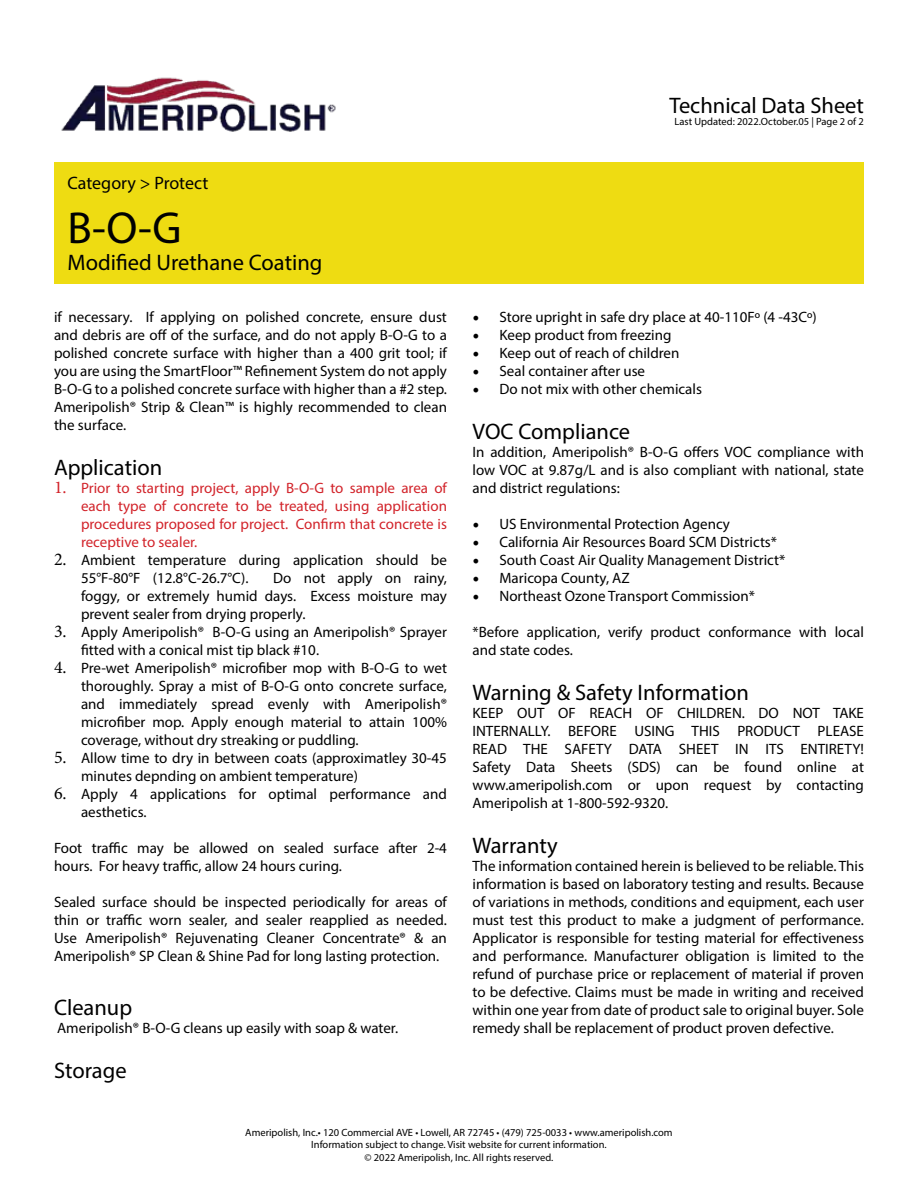
<style>
.page{position:relative;width:918px;height:1188px;background:#fff}
.page>*{position:absolute;margin:0;border:0;box-sizing:border-box;transform-origin:0 0}
.t1{font:45px "Myriad Pro";color:#000101}
.t2{font:22.5px "Myriad Pro";color:#000}
.t3{font:22.5px "Myriad Pro";color:#000101}
.t4{font:18px "Myriad Pro";color:#000101}
.t5{font:15px/18px "Myriad Pro";color:#000;text-align:justify}
.t6{font:15px/18px "Myriad Pro";color:#d2232a;text-align:justify}
.t7{font:10.5px/12.6px "Myriad Pro";color:#000;text-align:center}
.s1{font-family:"Minion Pro";font-size:18px}
</style>
<div class="page">
<img style="left:61px;top:77px;width:275px;height:55px">
<div style="left:54px;top:162px;width:810px;height:122px;background:#eedc12"></div>
<p class="t4" style="left:68px;top:172px;width:142px">Category &gt; Protect</p>
<h1 class="t1" style="left:68px;top:200px;width:116px">B-O-G</h1>
<h2 class="t3" style="left:68px;top:249px;width:256px">Modified Urethane Coating</h2>
<p class="t5" style="left:54px;top:307px;width:395px">if necessary. If applying on polished concrete, ensure dust and debris are off of the surface, and do not apply B-O-G to a polished concrete surface with higher than a 400 grit tool; if you are using the SmartFloor™ Refinement System do not apply B-O-G to a polished concrete surface with higher than a #2 step.<br>Ameripolish® Strip &amp; Clean™ is highly recommended to clean the surface.</p>
<h2 class="t2" style="left:54px;top:453px;width:110px">Application</h2>
<p class="t6" style="left:81px;top:478px;width:368px;text-indent:-27px"><span class="s1">1.</span> Prior to starting project, apply B-O-G to sample area of each type of concrete to be treated, using application procedures proposed for project. Confirm that concrete is receptive to sealer.</p>
<p class="t5" style="left:81px;top:550px;width:367px;text-indent:-27px"><span class="s1">2.</span> Ambient temperature during application should be<br>55°F-80°F (12.8°C-26.7°C).</p>
<p class="t5" style="left:81px;top:568px;width:368px;text-indent:192px">Do not apply on rainy, foggy, or extremely humid days. Excess moisture may prevent sealer from drying properly.</p>
<p class="t5" style="left:81px;top:622px;width:367px;text-indent:-27px"><span class="s1">3.</span> Apply Ameripolish® B-O-G using an Ameripolish® Sprayer fitted with a conical mist tip black #10.</p>
<p class="t5" style="left:81px;top:658px;width:368px;text-indent:-27px"><span class="s1">4.</span> Pre-wet Ameripolish® microfiber mop with B-O-G to wet thoroughly. Spray a mist of B-O-G onto concrete surface, and immediately spread evenly with Ameripolish® microfiber mop. Apply enough material to attain 100% coverage, without dry streaking or puddling.</p>
<p class="t5" style="left:81px;top:748px;width:367px;text-indent:-27px"><span class="s1">5.</span> Allow time to dry in between coats (approximatley 30-45 minutes depnding on ambient temperature)</p>
<p class="t5" style="left:81px;top:784px;width:368px;text-indent:-27px"><span class="s1">6.</span> Apply 4 applications for optimal performance and aesthetics.</p>
<p class="t5" style="left:54px;top:838px;width:395px">Foot traffic may be allowed on sealed surface after 2-4 hours. For heavy traffic, allow 24 hours curing.</p>
<p class="t5" style="left:54px;top:892px;width:395px">Sealed surface should be inspected periodically for areas of thin or traffic worn sealer, and sealer reapplied as needed.<br>Use Ameripolish® Rejuvenating Cleaner Concentrate® &amp; an Ameripolish® SP Clean &amp; Shine Pad for long lasting protection.</p>
<h2 class="t2" style="left:54px;top:993px;width:80px">Cleanup</h2>
<p class="t5" style="left:57px;top:1018px;width:342px">Ameripolish® B-O-G cleans up easily with soap &amp; water.</p>
<h2 class="t2" style="left:54px;top:1056px;width:74px">Storage</h2>
<h2 class="t2" style="left:669px;top:91px;width:196px">Technical Data Sheet</h2>
<p class="t7" style="left:675px;top:115px;width:191px">Last Updated: 2022.October.05 | Page 2 of 2</p>
<p class="t5" style="left:472px;top:307px;width:346px"><span class="s1">•</span> Store upright in safe dry place at 40-110Fº (4 -43Cº)</p>
<p class="t5" style="left:472px;top:325px;width:201px"><span class="s1">•</span> Keep product from freezing</p>
<p class="t5" style="left:472px;top:343px;width:208px"><span class="s1">•</span> Keep out of reach of children</p>
<p class="t5" style="left:472px;top:361px;width:174px"><span class="s1">•</span> Seal container after use</p>
<p class="t5" style="left:472px;top:379px;width:231px"><span class="s1">•</span> Do not mix with other chemicals</p>
<h2 class="t2" style="left:472px;top:417px;width:159px">VOC Compliance</h2>
<p class="t5" style="left:472px;top:442px;width:393px">In addition, Ameripolish® B-O-G offers VOC compliance with low VOC at 9.87g/L and is also compliant with national, state and district regulations:</p>
<p class="t5" style="left:472px;top:514px;width:259px"><span class="s1">•</span> US Environmental Protection Agency</p>
<p class="t5" style="left:472px;top:532px;width:306px"><span class="s1">•</span> California Air Resources Board SCM Districts*</p>
<p class="t5" style="left:472px;top:550px;width:314px"><span class="s1">•</span> South Coast Air Quality Management District*</p>
<p class="t5" style="left:472px;top:568px;width:159px"><span class="s1">•</span> Maricopa County, AZ</p>
<p class="t5" style="left:472px;top:586px;width:284px"><span class="s1">•</span> Northeast Ozone Transport Commission*</p>
<p class="t5" style="left:472px;top:622px;width:393px">*Before application, verify product conformance with local and state codes.</p>
<h2 class="t2" style="left:472px;top:678px;width:278px">Warning &amp; Safety Information</h2>
<p class="t5" style="left:472px;top:703px;width:393px">KEEP OUT OF REACH OF CHILDREN. DO NOT TAKE INTERNALLY. BEFORE USING THIS PRODUCT PLEASE READ THE SAFETY DATA SHEET IN ITS ENTIRETY!<br>Safety Data Sheets (SDS) can be found online at www.ameripolish.com or upon request by contacting Ameripolish at 1-800-592-9320.</p>
<h2 class="t2" style="left:472px;top:831px;width:87px">Warranty</h2>
<p class="t5" style="left:472px;top:856px;width:393px">The information contained herein is believed to be reliable. This information is based on laboratory testing and results. Because of variations in methods, conditions and equipment, each user must test this product to make a judgment of performance.<br>Applicator is responsible for testing material for effectiveness and performance. Manufacturer obligation is limited to the refund of purchase price or replacement of material if proven to be defective. Claims must be made in writing and received within one year from date of product sale to original buyer. Sole remedy shall be replacement of product proven defective.</p>
<p class="t7" style="left:245px;top:1126px;width:429px">Ameripolish, Inc.• 120 Commercial AVE • Lowell, AR 72745 • (479) 725-0033 • www.ameripolish.com<br>Information subject to change. Visit website for current information.<br>© 2022 Ameripolish, Inc. All rights reserved.</p>
</div>
